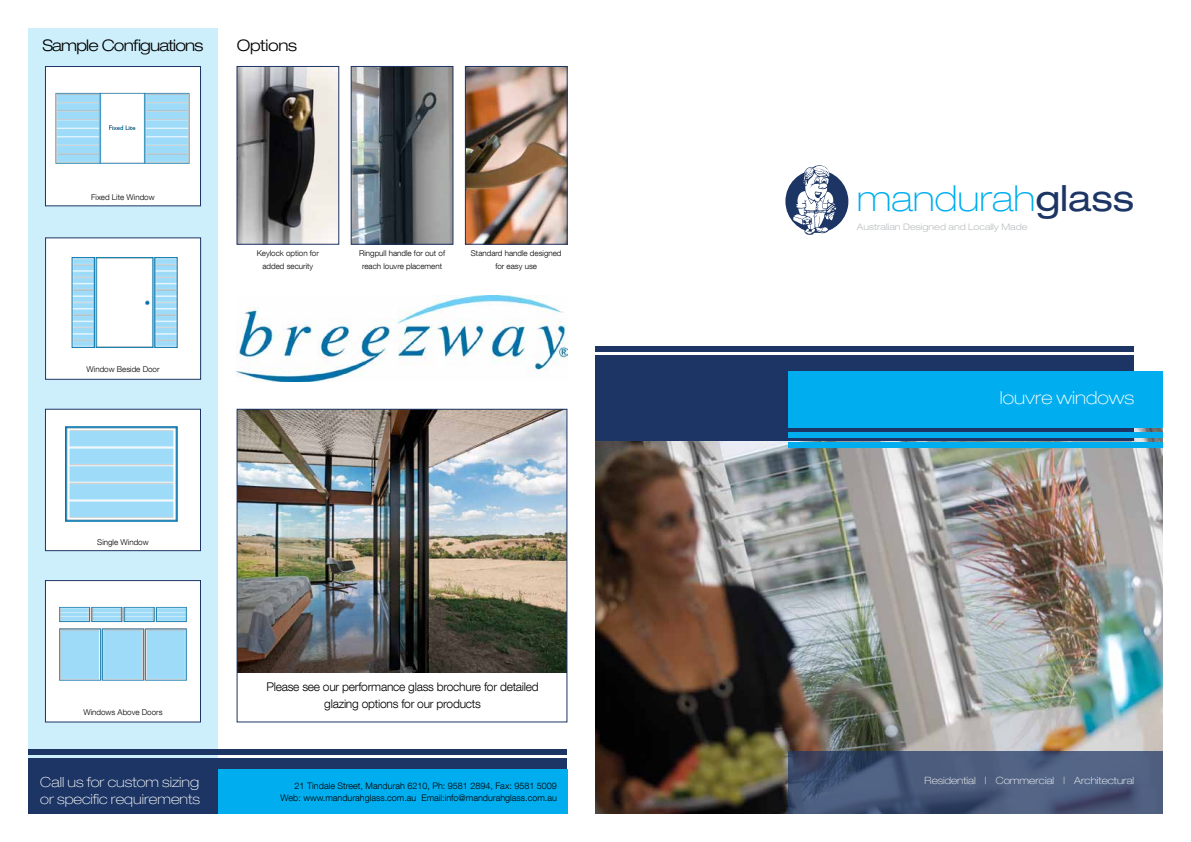
<style>
.page{position:relative;width:1191px;height:842px;background:#fff}
.page>*{position:absolute;margin:0;border:0;box-sizing:border-box;transform-origin:0 0}
.t1{font:100 expanded 36px "Helvetica Neue";color:#00aeef}
.t2{font:100 expanded 18px "Helvetica Neue";color:#fff}
.t3{font:300 expanded 16px "Helvetica Neue";letter-spacing:-.05em;color:#000}
.t4{font:300 expanded 16px "Helvetica Neue";letter-spacing:-.025em;color:#000}
.t5{font:100 expanded 14px/16.8px "Helvetica Neue";color:#fff}
.t6{font:300 12px/17px "Helvetica Neue LT Com";letter-spacing:-.02em;color:#000;text-align:center}
.t7{font:100 expanded 10px "Helvetica Neue";color:#fff}
.t8{font:300 9px/12px "Helvetica Neue LT Com";color:#000;text-align:right}
.t9{font:300 expanded 9px "Helvetica Neue";color:#bcbec0}
.t10{font:300 8px/13.2px "Helvetica Neue LT Com";color:#000;text-align:center}
.s1{font-weight:400;color:#1c3564}
</style>
<div class="page">
<img style="left:595px;top:428px;width:567px;height:386px">
<div style="left:595px;top:355px;width:539px;height:86px;background:#1c3564"></div>
<div style="left:595px;top:346px;width:539px;height:6px;background:#1c3564"></div>
<svg style="left:788px;top:751px;width:374px;height:63px;background:#475778"></svg>
<svg style="left:786px;top:165px;width:62px;height:70px"></svg>
<div style="left:788px;top:371px;width:374px;height:57px;background:#00aeef"></div>
<div style="left:788px;top:432px;width:374px;height:5px;background:#00aeef"></div>
<div style="left:788px;top:442px;width:374px;height:5px;background:#00aeef"></div>
<div style="left:28px;top:28px;width:190px;height:744px;background:#cdeffb"></div>
<div style="left:46px;top:238px;width:155px;height:141px;background:#fff"></div>
<img style="left:71px;top:257px;width:107px;height:91px">
<div style="left:45px;top:238px;width:156px;height:141px;border:1px solid #1c3564"></div>
<div style="left:45px;top:581px;width:155px;height:141px;background:#fff"></div>
<img style="left:59px;top:606px;width:128px;height:75px">
<div style="left:45px;top:580px;width:156px;height:142px;border:1px solid #1c3564"></div>
<div style="left:45px;top:409px;width:155px;height:142px;background:#fff"></div>
<img style="left:65px;top:426px;width:113px;height:96px">
<div style="left:45px;top:409px;width:156px;height:142px;border:1px solid #1c3564"></div>
<div style="left:45px;top:67px;width:155px;height:139px;background:#fff"></div>
<img style="left:55px;top:92px;width:135px;height:72px">
<div style="left:45px;top:66px;width:156px;height:140px;border:1px solid #1c3564"></div>
<img style="left:467px;top:68px;width:98px;height:174px">
<div style="left:465px;top:66px;width:102px;height:178px;border:1px solid #1c3564"></div>
<img style="left:239px;top:68px;width:98px;height:174px">
<div style="left:237px;top:66px;width:102px;height:178px;border:1px solid #1c3564"></div>
<img style="left:353px;top:68px;width:98px;height:174px">
<div style="left:351px;top:66px;width:102px;height:178px;border:1px solid #1c3564"></div>
<img style="left:237px;top:296px;width:330px;height:85px">
<div style="left:28px;top:758px;width:539px;height:56px;background:#1c3564"></div>
<div style="left:28px;top:749px;width:539px;height:6px;background:#1c3564"></div>
<div style="left:218px;top:769px;width:349px;height:45px;background:#00aeef"></div>
<img style="left:239px;top:411px;width:326px;height:261px">
<div style="left:237px;top:409px;width:330px;height:313px;border:1px solid #1b3663"></div>
<h3 class="t3" style="left:42px;top:36px;width:163px">Sample Configuations</h3>
<h3 class="t4" style="left:237px;top:36px;width:62px">Options</h3>
<p class="t10" style="left:91px;top:190px;width:65px">Fixed Lite Window</p>
<p class="t10" style="left:86px;top:363px;width:75px">Window Beside Door</p>
<p class="t10" style="left:97px;top:535px;width:53px">Single Window</p>
<p class="t10" style="left:83px;top:705px;width:81px">Windows Above Doors</p>
<p class="t10" style="left:257px;top:246px;width:64px">Keylock option for added security</p>
<p class="t10" style="left:359px;top:246px;width:87px">Ringpull handle for out of reach louvre placement</p>
<p class="t10" style="left:471px;top:246px;width:92px">Standard handle designed for easy use</p>
<h3 class="t6" style="left:266px;top:678px;width:274px">Please see our performance glass brochure for detailed glazing options for our products</h3>
<h3 class="t5" style="left:40px;top:774px;width:161px">Call us for custom sizing or specific requirements</h3>
<p class="t8" style="left:280px;top:780px;width:278px">21 Tindale Street, Mandurah 6210, Ph: 9581 2894, Fax: 9581 5009<br>Web: www.mandurahglass.com.au Email:info@mandurahglass.com.au</p>
<h1 class="t1" style="left:856px;top:177px;width:279px">mandurah<span class="s1">glass</span></h1>
<p class="t9" style="left:857px;top:221px;width:172px">Australian Designed and Locally Made</p>
<h2 class="t2" style="left:1000px;top:387px;width:136px">louvre windows</h2>
<p class="t7" style="left:924px;top:775px;width:211px">Residential | Commercial | Architectural</p>
</div>
